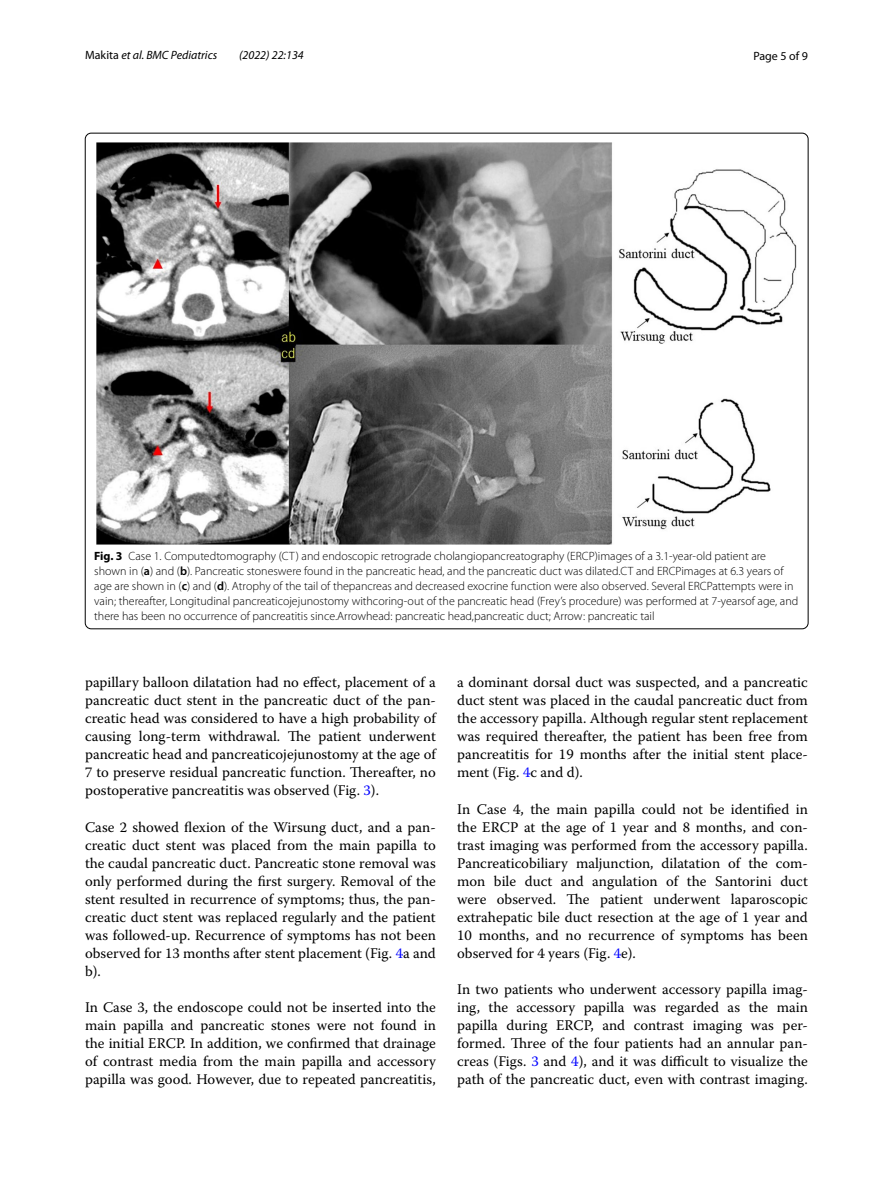
<style>
.page{position:relative;width:893px;height:1187px;background:#fff}
.page>*{position:absolute;margin:0;border:0;box-sizing:border-box;transform-origin:0 0}
.t1{font:14.7px/18px "Warnock Pro";color:#000;text-align:justify}
.t2{font:300 12px/15px "Myriad Pro";color:#000}
.t3{font:italic 12px "Myriad Pro";color:#000}
.t4{font:12px "Myriad Pro";color:#000}
.s1{font-style:normal}
.s2{font-weight:700}
.s3{font-weight:600}
.s4{color:#00f}
</style>
<div class="page">
<img style="left:96px;top:142px;width:701px;height:402px">
<p class="t3" style="left:85px;top:48px;width:134px"><span class="s1">Makita</span> et al. BMC Pediatrics</p>
<p class="t3" style="left:239px;top:48px;width:66px">(2022) 22:134</p>
<p class="t4" style="left:753px;top:48px;width:56px">Page 5 of 9</p>
<p class="t2" style="left:94px;top:548px;width:706px"><span class="s2">Fig. 3</span> Case 1. Computedtomography (CT) and endoscopic retrograde cholangiopancreatography (ERCP)images of a 3.1-year-old patient are shown in (<span class="s3">a</span>) and (<span class="s3">b</span>). Pancreatic stoneswere found in the pancreatic head, and the pancreatic duct was dilated.CT and ERCPimages at 6.3 years of age are shown in (<span class="s3">c</span>) and (<span class="s3">d</span>). Atrophy of the tail of thepancreas and decreased exocrine function were also observed. Several ERCPattempts were in vain; thereafter, Longitudinal pancreaticojejunostomy withcoring-out of the pancreatic head (Frey’s procedure) was performed at 7-yearsof age, and there has been no occurrence of pancreatitis since.Arrowhead: pancreatic head,pancreatic duct; Arrow: pancreatic tail</p>
<p class="t1" style="left:85px;top:672px;width:352px">papillary balloon dilatation had no effect, placement of a pancreatic duct stent in the pancreatic duct of the pan&shy;creatic head was considered to have a high probability of causing long-term withdrawal. The patient underwent pancreatic head and pancreaticojejunostomy at the age of 7 to preserve residual pancreatic function. Thereafter, no postoperative pancreatitis was observed (Fig. <span class="s4">3</span>).</p>
<p class="t1" style="left:85px;top:817px;width:352px">Case 2 showed flexion of the Wirsung duct, and a pan&shy;creatic duct stent was placed from the main papilla to the caudal pancreatic duct. Pancreatic stone removal was only performed during the first surgery. Removal of the stent resulted in recurrence of symptoms; thus, the pan&shy;creatic duct stent was replaced regularly and the patient was followed-up. Recurrence of symptoms has not been observed for 13 months after stent placement (Fig. <span class="s4">4</span>a and b).</p>
<p class="t1" style="left:85px;top:998px;width:352px">In Case 3, the endoscope could not be inserted into the main papilla and pancreatic stones were not found in the initial ERCP. In addition, we confirmed that drainage of contrast media from the main papilla and accessory papilla was good. However, due to repeated pancreatitis,</p>
<p class="t1" style="left:457px;top:672px;width:352px">a dominant dorsal duct was suspected, and a pancreatic duct stent was placed in the caudal pancreatic duct from the accessory papilla. Although regular stent replacement was required thereafter, the patient has been free from pancreatitis for 19 months after the initial stent place&shy;ment (Fig. <span class="s4">4</span>c and d).</p>
<p class="t1" style="left:457px;top:799px;width:352px">In Case 4, the main papilla could not be identified in the ERCP at the age of 1 year and 8 months, and con&shy;trast imaging was performed from the accessory papilla.<br>Pancreaticobiliary maljunction, dilatation of the com&shy;mon bile duct and angulation of the Santorini duct were observed. The patient underwent laparoscopic extrahepatic bile duct resection at the age of 1 year and 10 months, and no recurrence of symptoms has been observed for 4 years (Fig. <span class="s4">4</span>e).</p>
<p class="t1" style="left:457px;top:980px;width:352px">In two patients who underwent accessory papilla imag&shy;ing, the accessory papilla was regarded as the main papilla during ERCP, and contrast imaging was per&shy;formed. Three of the four patients had an annular pan&shy;creas (Figs. <span class="s4">3</span> and <span class="s4">4</span>), and it was difficult to visualize the path of the pancreatic duct, even with contrast imaging.</p>
</div>
